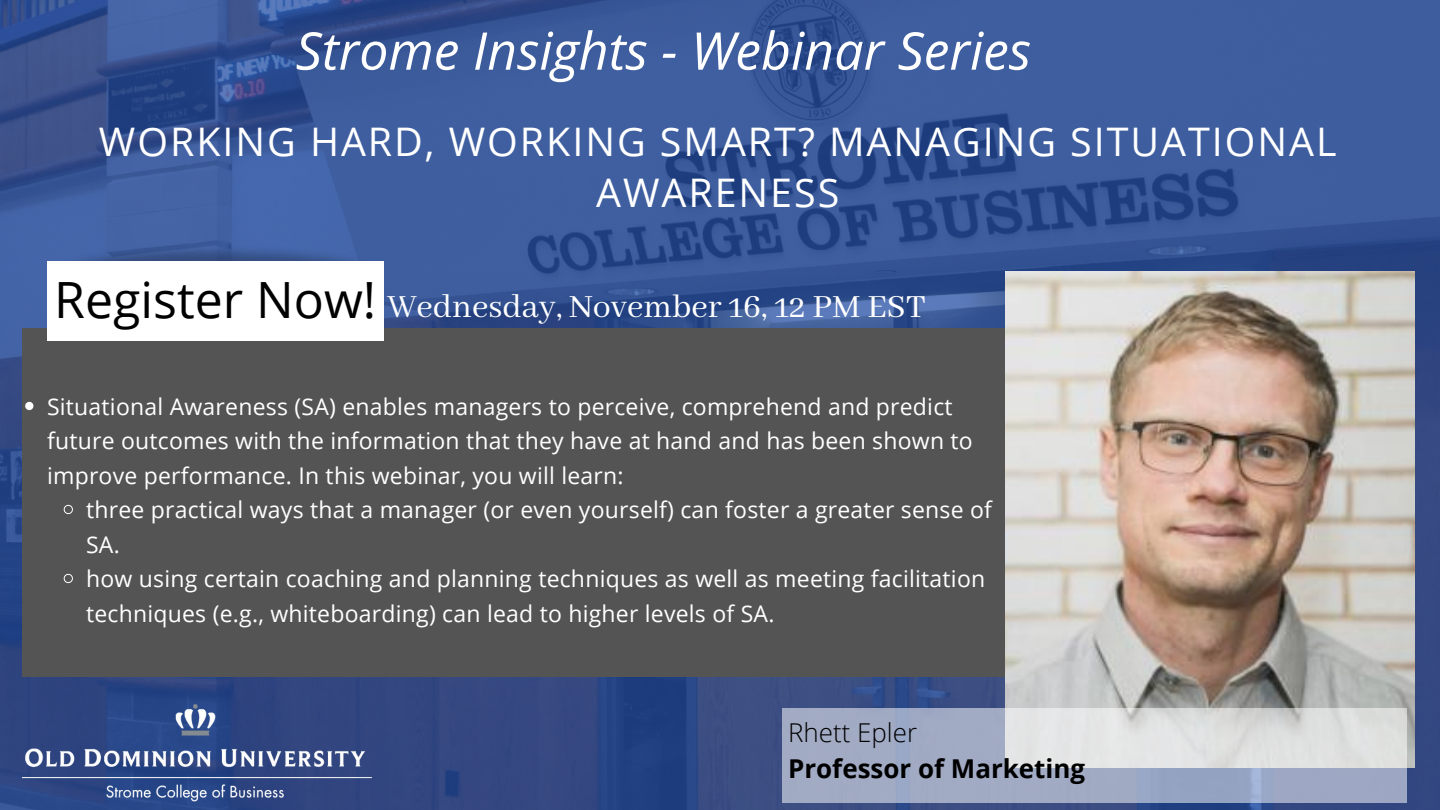
<style>
.page{position:relative;width:1440px;height:810px;background:#fff}
.page>*{position:absolute;margin:0;border:0;box-sizing:border-box;transform-origin:0 0}
.t1{font:italic 52px "Open Sans";color:#fff}
.t2{font:39.4px/51px "Open Sans";letter-spacing:.05em;color:#fff;text-align:center}
.t3{font:36px "Abhaya Libre";color:#fff}
.t4{font:700 25.9px "Open Sans";color:#000}
.t5{font:300 25.9px "Open Sans";color:#000}
.t6{font:23px/34.5px "Open Sans";letter-spacing:.01em;color:#fff}
.s1{font-family:"Open Sans";font-size:50px;color:#000}
</style>
<div class="page">
<img style="left:0;top:0;width:1440px;height:810px">
<div style="left:22px;top:328px;width:1244px;height:349px;background:#545454"></div>
<img style="left:1006px;top:272px;width:409px;height:495px">
<img style="left:769px;top:749px;width:642px;height:53px">
<svg style="left:782px;top:708px;width:625px;height:94px;background:#b9bfcf"></svg>
<img style="left:22px;top:705px;width:350px;height:96px">
<img style="left:40px;top:233px;width:351px;height:60px">
<div style="left:47px;top:261px;width:337px;height:79px;background:#fff"></div>
<svg style="left:25px;top:402px;width:8px;height:8px"></svg>
<svg style="left:63px;top:504px;width:10px;height:10px"></svg>
<svg style="left:63px;top:573px;width:10px;height:10px"></svg>
<h1 class="t1" style="left:296px;top:14px;width:737px">Strome Insights - Webinar Series</h1>
<h2 class="t2" style="left:99px;top:116px;width:1239px">WORKING HARD, WORKING SMART? MANAGING SITUATIONAL<br>AWARENESS</h2>
<h3 class="t3" style="left:54px;top:287px;width:873px"><span class="s1">Register Now!</span> Wednesday, November 16, 12 PM EST</h3>
<p class="t6" style="left:47px;top:388px;width:927px">Situational Awareness (SA) enables managers to perceive, comprehend and predict future outcomes with the information that they have at hand and has been shown to improve performance. In this webinar, you will learn:</p>
<p class="t6" style="left:86px;top:492px;width:907px">three practical ways that a manager (or even yourself) can foster a greater sense of SA.<br>how using certain coaching and planning techniques as well as meeting facilitation techniques (e.g., whiteboarding) can lead to higher levels of SA.</p>
<p class="t5" style="left:788px;top:715px;width:131px">Rhett Epler</p>
<p class="t4" style="left:788px;top:751px;width:298px">Professor of Marketing</p>
</div>
